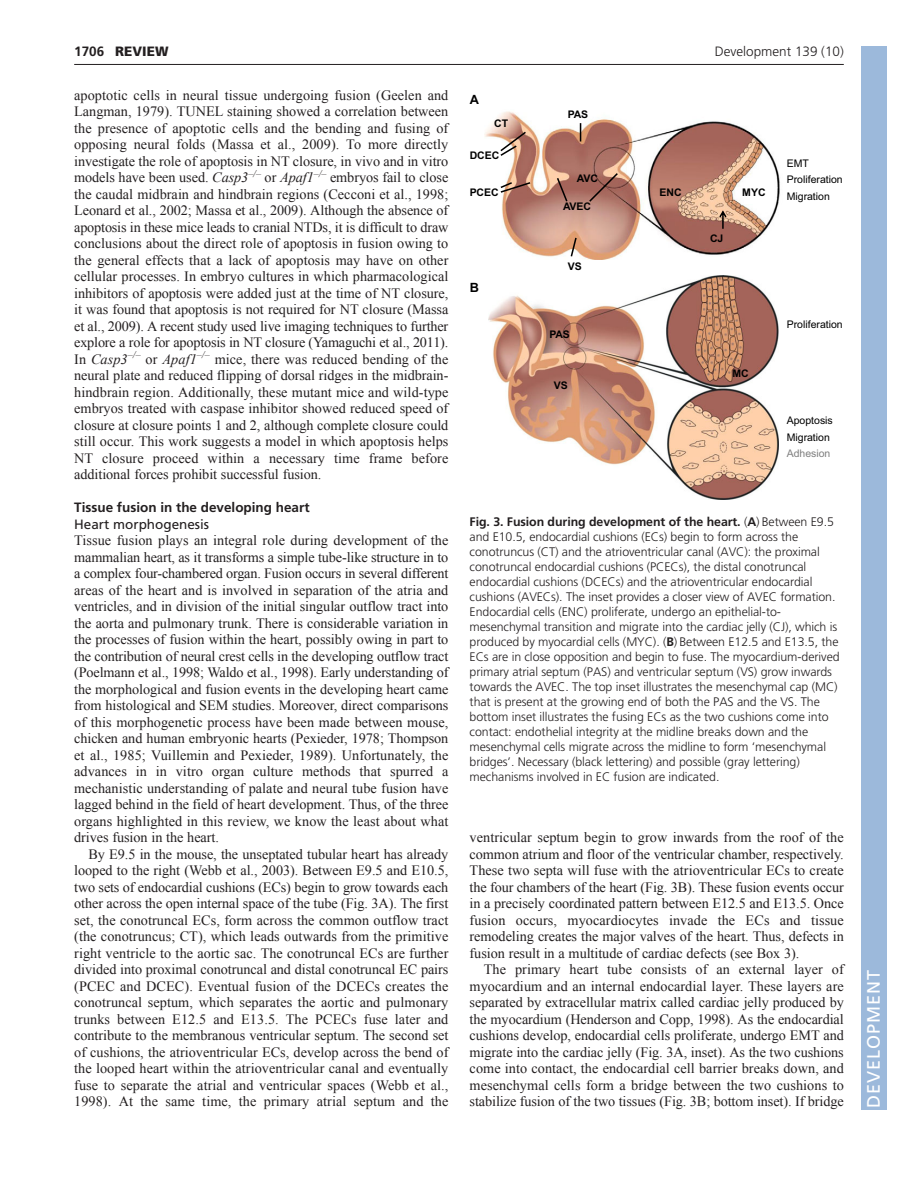
<style>
.page{position:relative;width:918px;height:1188px;background:#fff}
.page>*{position:absolute;margin:0;border:0;box-sizing:border-box;transform-origin:0 0}
.t1{font:18px "Frutiger LT Std";letter-spacing:.055em;color:#fff}
.t2{font:14.25px/16.5px "Times New Roman";letter-spacing:-.005em;color:#231f20;text-align:justify}
.t3{font:700 13.5px "Frutiger LT Std";color:#231f20}
.t4{font:13.5px "Frutiger LT Std";color:#231f20}
.t5{font:300 13.5px "Frutiger LT Std";color:#231f20}
.t6{font:900 13.5px "Frutiger LT Std";color:#231f20}
.t7{font:700 12.75px "Arial";color:#000}
.t8{font:300 12.3px/15px "Frutiger LT Std";letter-spacing:-.005em;color:#231f20}
.t9{font:10.5px/16.5px "Arial";color:#000}
.t10{font:700 10.5px "Arial";color:#000}
.t11{font:10.5px "Arial";color:#7f7f7f}
.s1{font-style:italic}
.s2{font-weight:700}
</style>
<div class="page">
<hr style="left:74px;top:64px;width:770px;height:1px;background:#231f20">
<img style="left:484px;top:111px;width:296px;height:148px">
<img style="left:489px;top:275px;width:289px;height:225px">
<svg style="left:719px;top:210px;width:7px;height:19px"></svg>
<svg style="left:580px;top:123px;width:1px;height:19px"></svg>
<svg style="left:556px;top:176px;width:13px;height:27px"></svg>
<svg style="left:588px;top:171px;width:31px;height:32px"></svg>
<svg style="left:499px;top:130px;width:29px;height:27px"></svg>
<svg style="left:499px;top:181px;width:33px;height:13px"></svg>
<svg style="left:570px;top:236px;width:8px;height:22px"></svg>
<div style="left:861px;top:46px;width:25px;height:1064px;background:#9cb9db"></div>
<p class="t6" style="left:115px;top:44px;width:55px">REVIEW</p>
<p class="t5" style="left:715px;top:46px;width:131px">Development 139 (10)</p>
<p class="t7" style="left:470px;top:92px;width:11px">A</p>
<p class="t3" style="left:74px;top:46px;width:32px">1706</p>
<p class="t2" style="left:74px;top:87px;width:376px">apoptotic cells in neural tissue undergoing fusion (Geelen and Langman, 1979). TUNEL staining showed a correlation between the presence of apoptotic cells and the bending and fusing of opposing neural folds (Massa et al., 2009). To more directly investigate the role of apoptosis in NT closure, in vivo and in vitro models have been used. <span class="s1">Casp3</span><sup>–/–</sup> or <span class="s1">Apaf1</span><sup>–/–</sup> embryos fail to close the caudal midbrain and hindbrain regions (Cecconi et al., 1998; Leonard et al., 2002; Massa et al., 2009). Although the absence of apoptosis in these mice leads to cranial NTDs, it is difficult to draw conclusions about the direct role of apoptosis in fusion owing to the general effects that a lack of apoptosis may have on other cellular processes. In embryo cultures in which pharmacological inhibitors of apoptosis were added just at the time of NT closure, it was found that apoptosis is not required for NT closure (Massa et al., 2009). A recent study used live imaging techniques to further explore a role for apoptosis in NT closure (Yamaguchi et al., 2011).<br>In <span class="s1">Casp3</span><sup>–/–</sup> or <span class="s1">Apaf1</span><sup>–/–</sup> mice, there was reduced bending of the neural plate and reduced flipping of dorsal ridges in the midbrain&shy;hindbrain region. Additionally, these mutant mice and wild-type embryos treated with caspase inhibitor showed reduced speed of closure at closure points 1 and 2, although complete closure could still occur. This work suggests a model in which apoptosis helps NT closure proceed within a necessary time frame before additional forces prohibit successful fusion.</p>
<p class="t3" style="left:74px;top:502px;width:237px">Tissue fusion in the developing heart</p>
<p class="t4" style="left:74px;top:518px;width:137px">Heart morphogenesis</p>
<p class="t2" style="left:74px;top:532px;width:376px">Tissue fusion plays an integral role during development of the mammalian heart, as it transforms a simple tube-like structure in to a complex four-chambered organ. Fusion occurs in several different areas of the heart and is involved in separation of the atria and ventricles, and in division of the initial singular outflow tract into the aorta and pulmonary trunk. There is considerable variation in the processes of fusion within the heart, possibly owing in part to the contribution of neural crest cells in the developing outflow tract (Poelmann et al., 1998; Waldo et al., 1998). Early understanding of the morphological and fusion events in the developing heart came from histological and SEM studies. Moreover, direct comparisons of this morphogenetic process have been made between mouse, chicken and human embryonic hearts (Pexieder, 1978; Thompson et al., 1985; Vuillemin and Pexieder, 1989). Unfortunately, the advances in in vitro organ culture methods that spurred a mechanistic understanding of palate and neural tube fusion have lagged behind in the field of heart development. Thus, of the three organs highlighted in this review, we know the least about what drives fusion in the heart.</p>
<p class="t2" style="left:74px;top:846px;width:376px;text-indent:14px">By E9.5 in the mouse, the unseptated tubular heart has already looped to the right (Webb et al., 2003). Between E9.5 and E10.5, two sets of endocardial cushions (ECs) begin to grow towards each other across the open internal space of the tube (Fig. 3A). The first set, the conotruncal ECs, form across the common outflow tract (the conotruncus; CT), which leads outwards from the primitive right ventricle to the aortic sac. The conotruncal ECs are further divided into proximal conotruncal and distal conotruncal EC pairs (PCEC and DCEC). Eventual fusion of the DCECs creates the conotruncal septum, which separates the aortic and pulmonary trunks between E12.5 and E13.5. The PCECs fuse later and contribute to the membranous ventricular septum. The second set of cushions, the atrioventricular ECs, develop across the bend of the looped heart within the atrioventricular canal and eventually fuse to separate the atrial and ventricular spaces (Webb et al., 1998). At the same time, the primary atrial septum and the</p>
<p class="t10" style="left:568px;top:108px;width:22px">PAS</p>
<p class="t10" style="left:494px;top:117px;width:15px">CT</p>
<p class="t10" style="left:470px;top:149px;width:31px">DCEC</p>
<p class="t9" style="left:787px;top:156px;width:57px">EMT<br>Proliferation<br>Migration</p>
<p class="t10" style="left:577px;top:172px;width:23px">AVC</p>
<p class="t10" style="left:660px;top:186px;width:24px">ENC</p>
<p class="t10" style="left:742px;top:186px;width:25px">MYC</p>
<p class="t10" style="left:470px;top:186px;width:31px">PCEC</p>
<p class="t10" style="left:563px;top:200px;width:30px">AVEC</p>
<p class="t10" style="left:710px;top:232px;width:15px">CJ</p>
<p class="t10" style="left:568px;top:260px;width:16px">VS</p>
<p class="t7" style="left:470px;top:281px;width:11px">B</p>
<p class="t9" style="left:787px;top:317px;width:57px">Proliferation</p>
<p class="t10" style="left:549px;top:329px;width:22px">PAS</p>
<p class="t10" style="left:732px;top:367px;width:18px">MC</p>
<p class="t10" style="left:554px;top:379px;width:16px">VS</p>
<p class="t9" style="left:787px;top:413px;width:48px">Apoptosis<br>Migration</p>
<p class="t11" style="left:787px;top:450px;width:45px">Adhesion</p>
<p class="t8" style="left:470px;top:515px;width:372px"><span class="s2">Fig. 3. Fusion during development of the heart.</span> (<span class="s2">A</span>) Between E9.5 and E10.5, endocardial cushions (ECs) begin to form across the conotruncus (CT) and the atrioventricular canal (AVC): the proximal conotruncal endocardial cushions (PCECs), the distal conotruncal endocardial cushions (DCECs) and the atrioventricular endocardial cushions (AVECs). The inset provides a closer view of AVEC formation.<br>Endocardial cells (ENC) proliferate, undergo an epithelial-to&shy;mesenchymal transition and migrate into the cardiac jelly (CJ), which is produced by myocardial cells (MYC). (<span class="s2">B</span>) Between E12.5 and E13.5, the ECs are in close opposition and begin to fuse. The myocardium-derived primary atrial septum (PAS) and ventricular septum (VS) grow inwards towards the AVEC. The top inset illustrates the mesenchymal cap (MC) that is present at the growing end of both the PAS and the VS. The bottom inset illustrates the fusing ECs as the two cushions come into contact: endothelial integrity at the midline breaks down and the mesenchymal cells migrate across the midline to form ‘mesenchymal bridges’. Necessary (black lettering) and possible (gray lettering) mechanisms involved in EC fusion are indicated.</p>
<p class="t2" style="left:470px;top:829px;width:376px">ventricular septum begin to grow inwards from the roof of the common atrium and floor of the ventricular chamber, respectively.<br>These two septa will fuse with the atrioventricular ECs to create the four chambers of the heart (Fig. 3B). These fusion events occur in a precisely coordinated pattern between E12.5 and E13.5. Once fusion occurs, myocardiocytes invade the ECs and tissue remodeling creates the major valves of the heart. Thus, defects in fusion result in a multitude of cardiac defects (see Box 3).</p>
<p class="t2" style="left:470px;top:961px;width:376px;text-indent:14px">The primary heart tube consists of an external layer of myocardium and an internal endocardial layer. These layers are separated by extracellular matrix called cardiac jelly produced by the myocardium (Henderson and Copp, 1998). As the endocardial cushions develop, endocardial cells proliferate, undergo EMT and migrate into the cardiac jelly (Fig. 3A, inset). As the two cushions come into contact, the endocardial cell barrier breaks down, and mesenchymal cells form a bridge between the two cushions to stabilize fusion of the two tissues (Fig. 3B; bottom inset). If bridge</p>
<p class="t1" style="left:863px;top:1108px;width:140px;rotate:-90deg">DEVELOPMENT</p>
</div>
